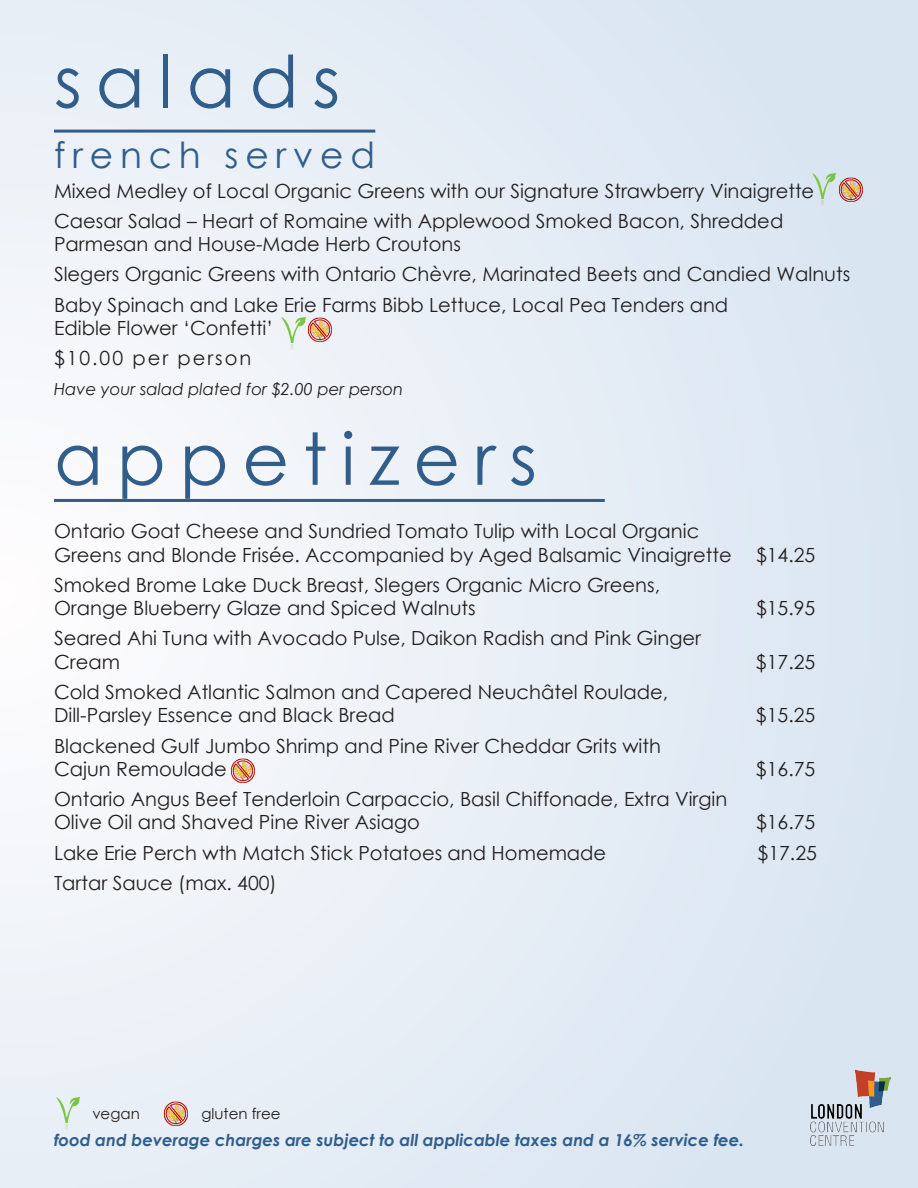
<style>
.page{position:relative;width:918px;height:1188px;background:#fff}
.page>*{position:absolute;margin:0;border:0;box-sizing:border-box;transform-origin:0 0}
.t1{font:72px "Century Gothic";letter-spacing:.19em;color:#315d8b}
.t2{font:36px "Century Gothic";letter-spacing:.19em;color:#315d8b}
.t3{font:19.5px/23.4px "Century Gothic";color:#231f20}
.t4{font:19.5px "Century Gothic";letter-spacing:.1em;color:#231f20}
.t5{font:italic 700 16.5px "Century Gothic";color:#315d8b}
.t6{font:italic 16.5px "Century Gothic";color:#231f20}
.t7{font:15px "Century Gothic";color:#231f20}
</style>
<div class="page">
<div style="left:0;top:0;width:918px;height:1188px;background:linear-gradient(to right,#f6f7fb,#d9e5f1)"></div>
<img style="left:810px;top:1069px;width:81px;height:76px">
<img style="left:163px;top:1100px;width:27px;height:27px">
<img style="left:54px;top:1096px;width:27px;height:34px">
<img style="left:229px;top:757px;width:27px;height:27px">
<hr style="left:54px;top:130px;width:321px;height:3px;background:#315d8b">
<hr style="left:54px;top:499px;width:551px;height:3px;background:#315d8b">
<img style="left:838px;top:176px;width:27px;height:28px">
<img style="left:306px;top:316px;width:27px;height:27px">
<img style="left:279px;top:315px;width:27px;height:35px">
<img style="left:810px;top:171px;width:27px;height:34px">
<p class="t1" style="left:54px;top:31px;width:288px">salads</p>
<p class="t2" style="left:54px;top:129px;width:323px">french served</p>
<p class="t3" style="left:54px;top:179px;width:762px">Mixed Medley of Local Organic Greens with our Signature Strawberry Vinaigrette</p>
<p class="t3" style="left:54px;top:209px;width:731px">Caesar Salad – Heart of Romaine with Applewood Smoked Bacon, Shredded<br>Parmesan and House-Made Herb Croutons</p>
<p class="t3" style="left:54px;top:262px;width:798px">Slegers Organic Greens with Ontario Chèvre, Marinated Beets and Candied Walnuts</p>
<p class="t3" style="left:54px;top:293px;width:676px">Baby Spinach and Lake Erie Farms Bibb Lettuce, Local Pea Tenders and<br>Edible Flower ‘Confetti’</p>
<p class="t4" style="left:54px;top:344px;width:199px">$10.00 per person</p>
<p class="t6" style="left:54px;top:378px;width:351px">Have your salad plated for $2.00 per person</p>
<p class="t1" style="left:54px;top:408px;width:485px">appetizers</p>
<p class="t3" style="left:54px;top:519px;width:763px">Ontario Goat Cheese and Sundried Tomato Tulip with Local Organic<br>Greens and Blonde Frisée. Accompanied by Aged Balsamic Vinaigrette $14.25</p>
<p class="t3" style="left:54px;top:573px;width:608px">Smoked Brome Lake Duck Breast, Slegers Organic Micro Greens,<br>Orange Blueberry Glaze and Spiced Walnuts</p>
<p class="t3" style="left:756px;top:596px;width:61px">$15.95</p>
<p class="t3" style="left:54px;top:626px;width:649px">Seared Ahi Tuna with Avocado Pulse, Daikon Radish and Pink Ginger<br>Cream</p>
<p class="t3" style="left:54px;top:680px;width:616px">Cold Smoked Atlantic Salmon and Capered Neuchâtel Roulade,<br>Dill-Parsley Essence and Black Bread</p>
<p class="t3" style="left:54px;top:734px;width:609px">Blackened Gulf Jumbo Shrimp and Pine River Cheddar Grits with<br>Cajun Remoulade</p>
<p class="t3" style="left:54px;top:787px;width:675px">Ontario Angus Beef Tenderloin Carpaccio, Basil Chiffonade, Extra Virgin<br>Olive Oil and Shaved Pine River Asiago</p>
<p class="t3" style="left:756px;top:650px;width:61px">$17.25</p>
<p class="t3" style="left:756px;top:703px;width:61px">$15.25</p>
<p class="t3" style="left:756px;top:757px;width:61px">$16.75</p>
<p class="t3" style="left:756px;top:810px;width:61px">$16.75</p>
<p class="t3" style="left:54px;top:841px;width:554px">Lake Erie Perch wth Match Stick Potatoes and Homemade</p>
<p class="t3" style="left:758px;top:841px;width:61px">$17.25</p>
<p class="t3" style="left:54px;top:871px;width:224px">Tartar Sauce (max. 400)</p>
<p class="t7" style="left:92px;top:1103px;width:49px">vegan</p>
<p class="t7" style="left:201px;top:1103px;width:81px">gluten free</p>
<p class="t5" style="left:54px;top:1128px;width:692px">food and beverage charges are subject to all applicable taxes and a 16% service fee.</p>
</div>
